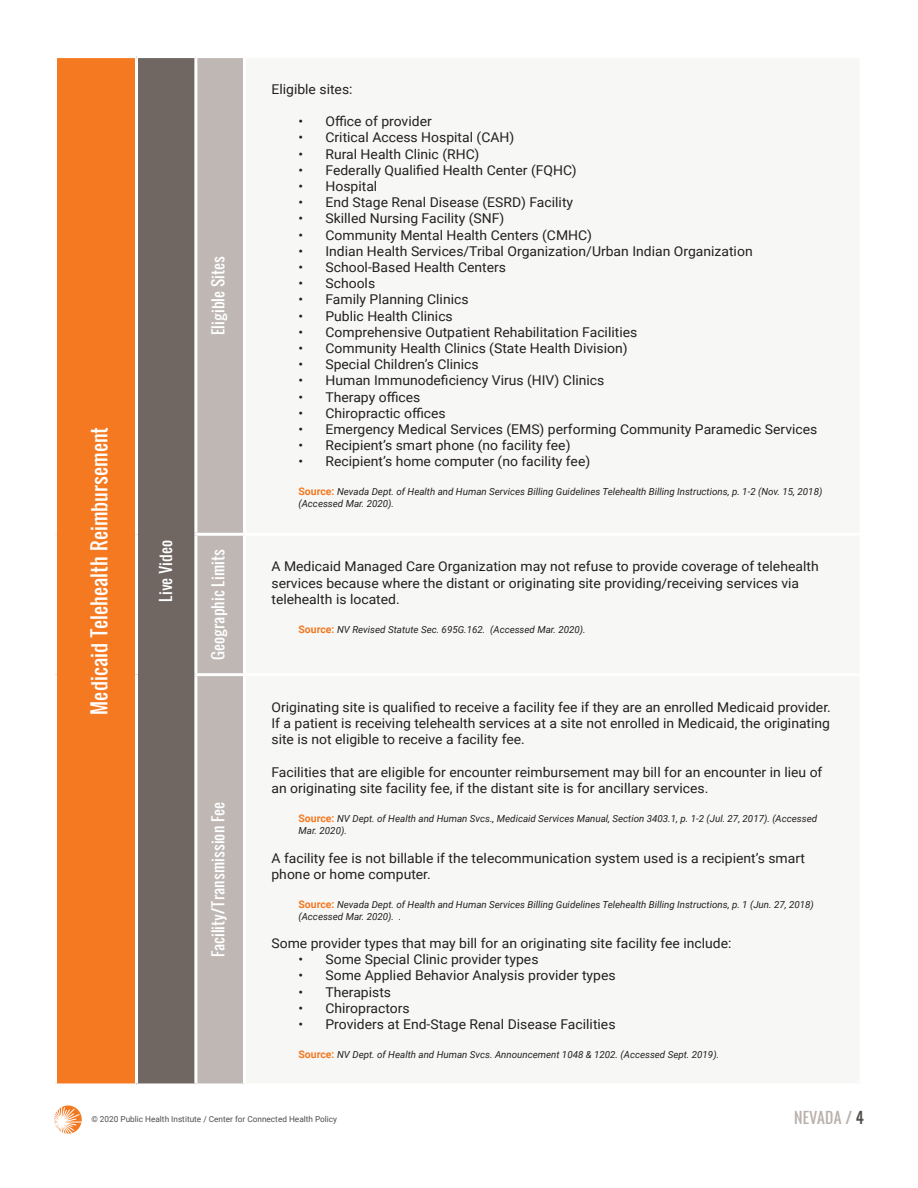
<style>
.page{position:relative;width:918px;height:1188px;background:#fff}
.page>*{position:absolute;margin:0;border:0;box-sizing:border-box;transform-origin:0 0}
.t1{font:19.5px "Oswald";color:#fff}
.t2{font:15px "Oswald";color:#fff}
.t3{font:15px "Oswald";color:#bab1ae}
.t4{font:13.5px/16.2px "Roboto";color:#231f20}
.t5{font:italic 9.75px/12px "Roboto";color:#231f20}
.t6{font:8.25px "Roboto";color:#514e4c}
.s1{font-weight:700;font-style:normal;font-size:10.5px;color:#f47921}
.s2{color:#514e4c}
</style>
<div class="page">
<svg style="left:54px;top:1105px;width:28px;height:29px"></svg>
<div style="left:56px;top:57px;width:80px;height:1028px;background:#f47921"></div>
<div style="left:136px;top:57px;width:60px;height:1028px;background:#706763"></div>
<div style="left:197px;top:58px;width:46px;height:1025px;background:#bfb7b4"></div>
<hr style="left:54px;top:55px;width:82px;height:3px;background:#fff">
<hr style="left:54px;top:58px;width:3px;height:476px;background:#fff">
<hr style="left:136px;top:55px;width:60px;height:3px;background:#fff">
<hr style="left:135px;top:58px;width:3px;height:476px;background:#fff">
<hr style="left:194px;top:58px;width:3px;height:475px;background:#fff">
<hr style="left:54px;top:534px;width:3px;height:141px;background:#fff">
<hr style="left:135px;top:534px;width:3px;height:141px;background:#fff">
<hr style="left:194px;top:533px;width:51px;height:3px;background:#fff">
<hr style="left:194px;top:536px;width:3px;height:137px;background:#fff">
<hr style="left:54px;top:675px;width:3px;height:408px;background:#fff">
<hr style="left:135px;top:675px;width:3px;height:408px;background:#fff">
<hr style="left:194px;top:673px;width:51px;height:3px;background:#fff">
<hr style="left:194px;top:676px;width:3px;height:407px;background:#fff">
<hr style="left:54px;top:1083px;width:82px;height:3px;background:#fff">
<hr style="left:136px;top:1083px;width:60px;height:3px;background:#fff">
<p class="t1" style="left:84px;top:715px;width:289px;rotate:-90deg">Medicaid Telehealth Reimbursement</p>
<p class="t2" style="left:154px;top:602px;width:63px;rotate:-90deg">Live Video</p>
<p class="t2" style="left:207px;top:335px;width:81px;rotate:-90deg">Eligible Sites</p>
<p class="t4" style="left:272px;top:80px;width:83px">Eligible sites:</p>
<p class="t4" style="left:298px;top:113px;width:135px">• Office of provider</p>
<p class="t4" style="left:298px;top:129px;width:217px">• Critical Access Hospital (CAH)</p>
<p class="t4" style="left:298px;top:145px;width:182px">• Rural Health Clinic (RHC)</p>
<p class="t4" style="left:298px;top:161px;width:280px">• Federally Qualified Health Center (FQHC)</p>
<p class="t4" style="left:298px;top:178px;width:80px">• Hospital</p>
<p class="t4" style="left:298px;top:194px;width:276px">• End Stage Renal Disease (ESRD) Facility</p>
<p class="t4" style="left:298px;top:210px;width:207px">• Skilled Nursing Facility (SNF)</p>
<p class="t4" style="left:298px;top:226px;width:295px">• Community Mental Health Centers (CMHC)</p>
<p class="t4" style="left:298px;top:242px;width:456px">• Indian Health Services/Tribal Organization/Urban Indian Organization</p>
<p class="t4" style="left:298px;top:259px;width:209px">• School-Based Health Centers</p>
<p class="t4" style="left:298px;top:275px;width:78px">• Schools</p>
<p class="t4" style="left:298px;top:291px;width:172px">• Family Planning Clinics</p>
<p class="t4" style="left:298px;top:307px;width:156px">• Public Health Clinics</p>
<p class="t4" style="left:298px;top:323px;width:340px">• Comprehensive Outpatient Rehabilitation Facilities</p>
<p class="t4" style="left:298px;top:340px;width:331px">• Community Health Clinics (State Health Division)</p>
<p class="t4" style="left:298px;top:356px;width:182px">• Special Children’s Clinics</p>
<p class="t4" style="left:298px;top:372px;width:307px">• Human Immunodeficiency Virus (HIV) Clinics</p>
<p class="t4" style="left:298px;top:388px;width:124px">• Therapy offices</p>
<p class="t4" style="left:298px;top:404px;width:149px">• Chiropractic offices</p>
<p class="t4" style="left:298px;top:421px;width:521px">• Emergency Medical Services (EMS) performing Community Paramedic Services</p>
<p class="t4" style="left:298px;top:437px;width:274px">• Recipient’s smart phone (no facility fee)</p>
<p class="t4" style="left:298px;top:453px;width:293px">• Recipient’s home computer (no facility fee)</p>
<p class="t5" style="left:298px;top:485px;width:525px"><span class="s1">Source:</span> Nevada Dept. of Health and Human Services Billing Guidelines Telehealth Billing Instructions, p. 1-2 (Nov. 15, 2018) (Accessed Mar. 2020).</p>
<p class="t2" style="left:207px;top:660px;width:112px;rotate:-90deg">Geographic Limits</p>
<p class="t4" style="left:272px;top:558px;width:549px">A Medicaid Managed Care Organization may not refuse to provide coverage of telehealth services because where the distant or originating site providing/receiving services via telehealth is located.</p>
<p class="t5" style="left:298px;top:623px;width:289px"><span class="s1">Source:</span> NV Revised Statute Sec. 695G.162. (Accessed Mar. 2020).</p>
<p class="t2" style="left:207px;top:957px;width:157px;rotate:-90deg">Facility/Transmission Fee</p>
<p class="t4" style="left:272px;top:698px;width:561px;text-align:justify">Originating site is qualified to receive a facility fee if they are an enrolled Medicaid provider.<br>If a patient is receiving telehealth services at a site not enrolled in Medicaid, the originating site is not eligible to receive a facility fee.</p>
<p class="t4" style="left:272px;top:763px;width:552px">Facilities that are eligible for encounter reimbursement may bill for an encounter in lieu of an originating site facility fee, if the distant site is for ancillary services.</p>
<p class="t5" style="left:298px;top:812px;width:520px"><span class="s1">Source:</span> NV Dept. of Health and Human Svcs., Medicaid Services Manual, Section 3403.1, p. 1-2 (Jul. 27, 2017). (Accessed<br>Mar. 2020).</p>
<p class="t4" style="left:272px;top:849px;width:535px">A facility fee is not billable if the telecommunication system used is a recipient’s smart phone or home computer.</p>
<p class="t5" style="left:298px;top:898px;width:517px"><span class="s1">Source:</span> Nevada Dept. of Health and Human Services Billing Guidelines Telehealth Billing Instructions, p. 1 (Jun. 27, 2018) (Accessed Mar. 2020). .</p>
<p class="t4" style="left:272px;top:935px;width:462px">Some provider types that may bill for an originating site facility fee include:</p>
<p class="t4" style="left:298px;top:951px;width:242px">• Some Special Clinic provider types</p>
<p class="t4" style="left:298px;top:967px;width:319px">• Some Applied Behavior Analysis provider types</p>
<p class="t4" style="left:298px;top:983px;width:94px">• Therapists</p>
<p class="t4" style="left:298px;top:999px;width:113px">• Chiropractors</p>
<p class="t4" style="left:298px;top:1016px;width:319px">• Providers at End-Stage Renal Disease Facilities</p>
<p class="t5" style="left:298px;top:1048px;width:422px"><span class="s1">Source:</span> NV Dept. of Health and Human Svcs. Announcement 1048 &amp; 1202. (Accessed Sept. 2019).</p>
<p class="t6" style="left:91px;top:1113px;width:247px">© 2020 Public Health Institute / Center for Connected Health Policy</p>
<p class="t3" style="left:794px;top:1106px;width:71px">NEVADA / <span class="s2">4</span></p>
</div>
